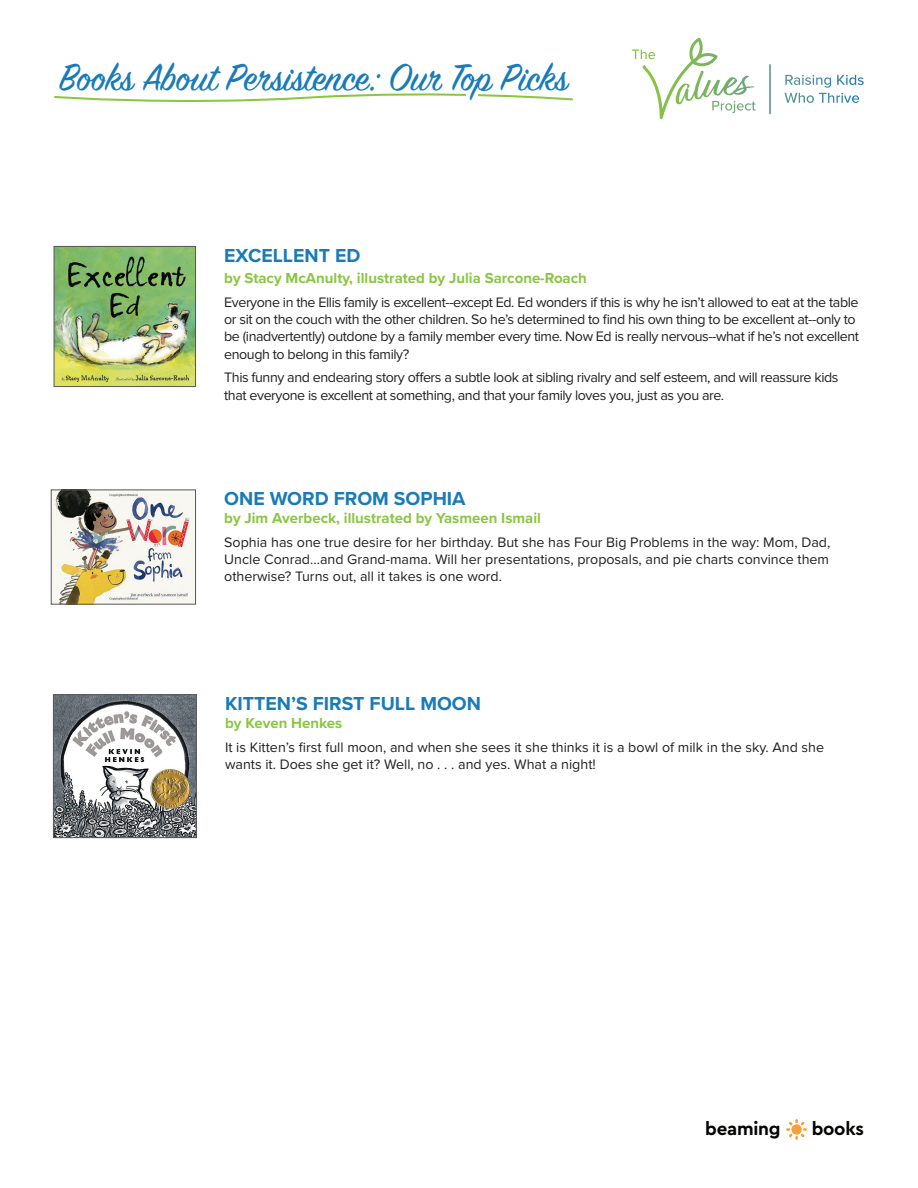
<style>
.page{position:relative;width:918px;height:1188px;background:#fff}
.page>*{position:absolute;margin:0;border:0;box-sizing:border-box;transform-origin:0 0}
.t1{font:42px "Sign Painter House Script";color:#197bb7}
.t2{font:700 19.5px "Proxima Nova";color:#197bb7}
.t3{font:700 18.6px "Cera PRO";letter-spacing:-.015em;color:#040503}
.t4{font:700 15px "Proxima Nova";color:#8ac543}
.t5{font:14.25px/17.1px "Proxima Nova";letter-spacing:-.03em;color:#231f20}
.t6{font:14.25px/17.1px "Proxima Nova";color:#231f20}
</style>
<div class="page">
<svg style="left:54px;top:93px;width:519px;height:9px"></svg>
<div style="left:466px;top:91px;width:12px;height:11px;background:#fff"></div>
<svg style="left:632px;top:38px;width:124px;height:81px"></svg>
<svg style="left:784px;top:75px;width:80px;height:28px"></svg>
<hr style="left:769px;top:64px;width:2px;height:50px;background:#7caf9d">
<img style="left:56px;top:248px;width:138px;height:137px">
<div style="left:54px;top:246px;width:142px;height:141px;border:1px solid #57585a"></div>
<img style="left:53px;top:492px;width:141px;height:110px">
<div style="left:51px;top:490px;width:145px;height:114px;border:1px solid #57585a"></div>
<img style="left:55px;top:697px;width:140px;height:139px">
<div style="left:53px;top:695px;width:144px;height:143px;border:1px solid #57585a"></div>
<svg style="left:786px;top:1119px;width:21px;height:21px"></svg>
<div style="left:791px;top:1124px;width:11px;height:11px;background:#f99f38;border-radius:50%"></div>
<h1 class="t1" style="left:59px;top:52px;width:510px">Books About Persistence: Our Top Picks</h1>
<h2 class="t2" style="left:224px;top:241px;width:138px">EXCELLENT ED</h2>
<p class="t4" style="left:224px;top:267px;width:364px">by Stacy McAnulty, illustrated by Julia Sarcone-Roach</p>
<p class="t5" style="left:224px;top:295px;width:636px">Everyone in the Ellis family is excellent--except Ed. Ed wonders if this is why he isn’t allowed to eat at the table or sit on the couch with the other children. So he’s determined to find his own thing to be excellent at--only to be (inadvertently) outdone by a family member every time. Now Ed is really nervous--what if he’s not excellent enough to belong in this family?</p>
<p class="t5" style="left:224px;top:370px;width:616px">This funny and endearing story offers a subtle look at sibling rivalry and self esteem, and will reassure kids that everyone is excellent at something, and that your family loves you, just as you are.</p>
<h2 class="t2" style="left:224px;top:484px;width:243px">ONE WORD FROM SOPHIA</h2>
<p class="t4" style="left:224px;top:507px;width:318px">by Jim Averbeck, illustrated by Yasmeen Ismail</p>
<p class="t5" style="left:224px;top:534px;width:608px;text-align:justify">Sophia has one true desire for her birthday. But she has Four Big Problems in the way: Mom, Dad, Uncle Conrad...and Grand-mama. Will her presentations, proposals, and pie charts convince them otherwise? Turns out, all it takes is one word.</p>
<h2 class="t2" style="left:225px;top:689px;width:258px">KITTEN’S FIRST FULL MOON</h2>
<p class="t4" style="left:225px;top:712px;width:119px">by Keven Henkes</p>
<p class="t6" style="left:225px;top:739px;width:601px">It is Kitten’s first full moon, and when she sees it she thinks it is a bowl of milk in the sky. And she wants it. Does she get it? Well, no . . . and yes. What a night!</p>
<h3 class="t3" style="left:705px;top:1117px;width:77px">beaming</h3>
<h3 class="t3" style="left:812px;top:1117px;width:54px">books</h3>
</div>
